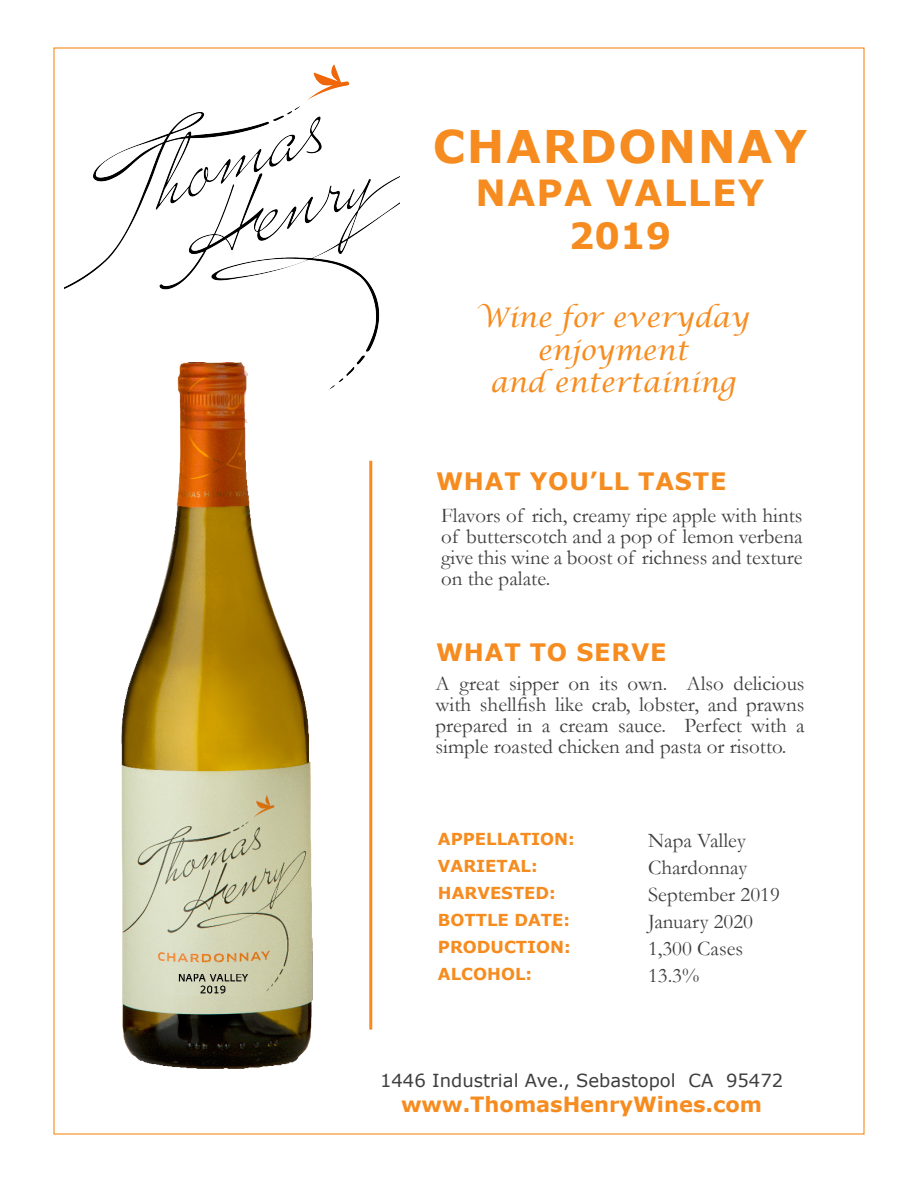
<style>
.page{position:relative;width:918px;height:1188px;background:#fff}
.page>*{position:absolute;margin:0;border:0;box-sizing:border-box;transform-origin:0 0}
.t1{font:700 45px "Verdana";letter-spacing:.035em;color:#f68c1f}
.t2{font:700 36px "Verdana";letter-spacing:.035em;color:#f68c1f}
.t3{font:italic 27px/32.4px "Lucida Calligraphy";color:#f68c1f;text-align:center}
.t4{font:700 24px "Verdana";letter-spacing:.035em;color:#f68c1f}
.t5{font:21px/21px "Garamond";color:#3e3e3f;text-align:justify}
.t6{font:700 21px "Verdana";color:#f68c1f}
.t7{font:18px "Verdana";color:#3e3e3f}
.t8{font:700 16.5px "Verdana";color:#f68c1f}
</style>
<div class="page">
<img style="left:65px;top:64px;width:335px;height:326px">
<img style="left:115px;top:338px;width:203px;height:731px">
<hr style="left:369px;top:461px;width:3px;height:569px;background:#f68c1f">
<p class="t1" style="left:433px;top:114px;width:376px">CHARDONNAY</p>
<p class="t2" style="left:476px;top:167px;width:290px">NAPA VALLEY</p>
<p class="t2" style="left:569px;top:210px;width:104px">2019</p>
<p class="t3" style="left:477px;top:303px;width:274px">Wine for everyday enjoyment</p>
<p class="t3" style="left:490px;top:367px;width:247px">and entertaining</p>
<p class="t4" style="left:436px;top:465px;width:292px">WHAT YOU’LL TASTE</p>
<p class="t5" style="left:441px;top:504px;width:363px">Flavors of rich, creamy ripe apple with hints of butterscotch and a pop of lemon verbena give this wine a boost of richness and texture on the palate.</p>
<p class="t4" style="left:436px;top:636px;width:232px">WHAT TO SERVE</p>
<p class="t5" style="left:436px;top:672px;width:371px">A great sipper on its own. Also delicious with shellfish like crab, lobster, and prawns prepared in a cream sauce. Perfect with a simple roasted chicken and pasta or risotto.</p>
<p class="t8" style="left:438px;top:828px;width:138px">APPELLATION:</p>
<p class="t8" style="left:438px;top:855px;width:101px">VARIETAL:</p>
<p class="t8" style="left:438px;top:882px;width:119px">HARVESTED:</p>
<p class="t8" style="left:438px;top:909px;width:134px">BOTTLE DATE:</p>
<p class="t8" style="left:438px;top:936px;width:134px">PRODUCTION:</p>
<p class="t8" style="left:438px;top:963px;width:96px">ALCOHOL:</p>
<p class="t5" style="left:648px;top:829px;width:99px">Napa Valley</p>
<p class="t5" style="left:648px;top:856px;width:101px">Chardonnay</p>
<p class="t5" style="left:648px;top:883px;width:133px">September 2019</p>
<p class="t5" style="left:648px;top:910px;width:107px">January 2020</p>
<p class="t5" style="left:648px;top:937px;width:97px">1,300 Cases</p>
<p class="t5" style="left:648px;top:964px;width:53px">13.3%</p>
<p class="t7" style="left:380px;top:1068px;width:405px">1446 Industrial Ave., Sebastopol CA 95472</p>
<p class="t6" style="left:401px;top:1090px;width:363px">www.ThomasHenryWines.com</p>
</div>
